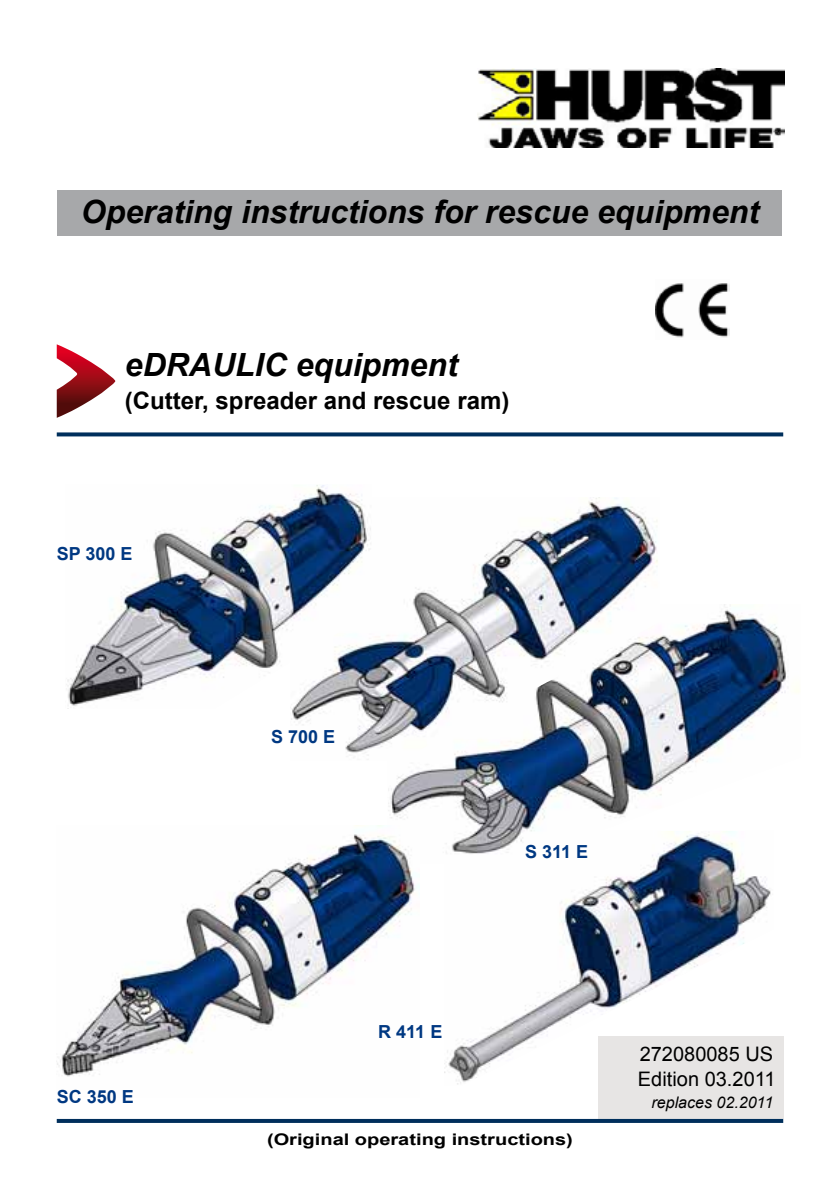
<style>
.page{position:relative;width:840px;height:1191px;background:#fff}
.page>*{position:absolute;margin:0;border:0;box-sizing:border-box;transform-origin:0 0}
.t1{font:italic 700 32px "Arial";color:#000}
.t2{font:700 24px "Arial";color:#000}
.t3{font:20px "Arial";color:#000}
.t4{font:700 18px "Arial";color:#003882}
.t5{font:700 16px "Arial";color:#000;scale:1.25 1}
.t6{font:italic 16px "Arial";color:#000}
</style>
<div class="page">
<div style="left:57px;top:190px;width:725px;height:45px;background:#a7a8aa"></div>
<div style="left:598px;top:1036px;width:185px;height:83px;background:#e7e5e4"></div>
<svg style="left:57px;top:432px;width:725px;height:4px;background:#1c466e"></svg>
<svg style="left:57px;top:1119px;width:725px;height:4px;background:#03315e"></svg>
<img style="left:655px;top:283px;width:74px;height:55px">
<svg style="left:57px;top:344px;width:58px;height:74px"></svg>
<img style="left:477px;top:68px;width:306px;height:80px">
<img style="left:444px;top:864px;width:327px;height:221px">
<img style="left:388px;top:604px;width:411px;height:260px">
<img style="left:291px;top:497px;width:368px;height:264px">
<img style="left:66px;top:485px;width:305px;height:224px">
<img style="left:57px;top:825px;width:363px;height:252px">
<p class="t1" style="left:81px;top:191px;width:679px">Operating instructions for rescue equipment</p>
<p class="t1" style="left:125px;top:344px;width:334px">eDRAULIC equipment</p>
<p class="t2" style="left:125px;top:384px;width:386px">(Cutter, spreader and rescue ram)</p>
<p class="t4" style="left:57px;top:542px;width:77px">SP 300 E</p>
<p class="t4" style="left:57px;top:1085px;width:79px">SC 350 E</p>
<p class="t4" style="left:271px;top:724px;width:66px">S 700 E</p>
<p class="t4" style="left:524px;top:840px;width:65px">S 311 E</p>
<p class="t4" style="left:378px;top:1019px;width:66px">R 411 E</p>
<p class="t5" style="left:267px;top:1128px;width:246px">(Original operating instructions)</p>
<p class="t3" style="left:639px;top:1040px;width:135px">272080085 US</p>
<p class="t3" style="left:637px;top:1066px;width:139px">Edition 03.2011</p>
<p class="t6" style="left:651px;top:1091px;width:123px">replaces 02.2011</p>
</div>
